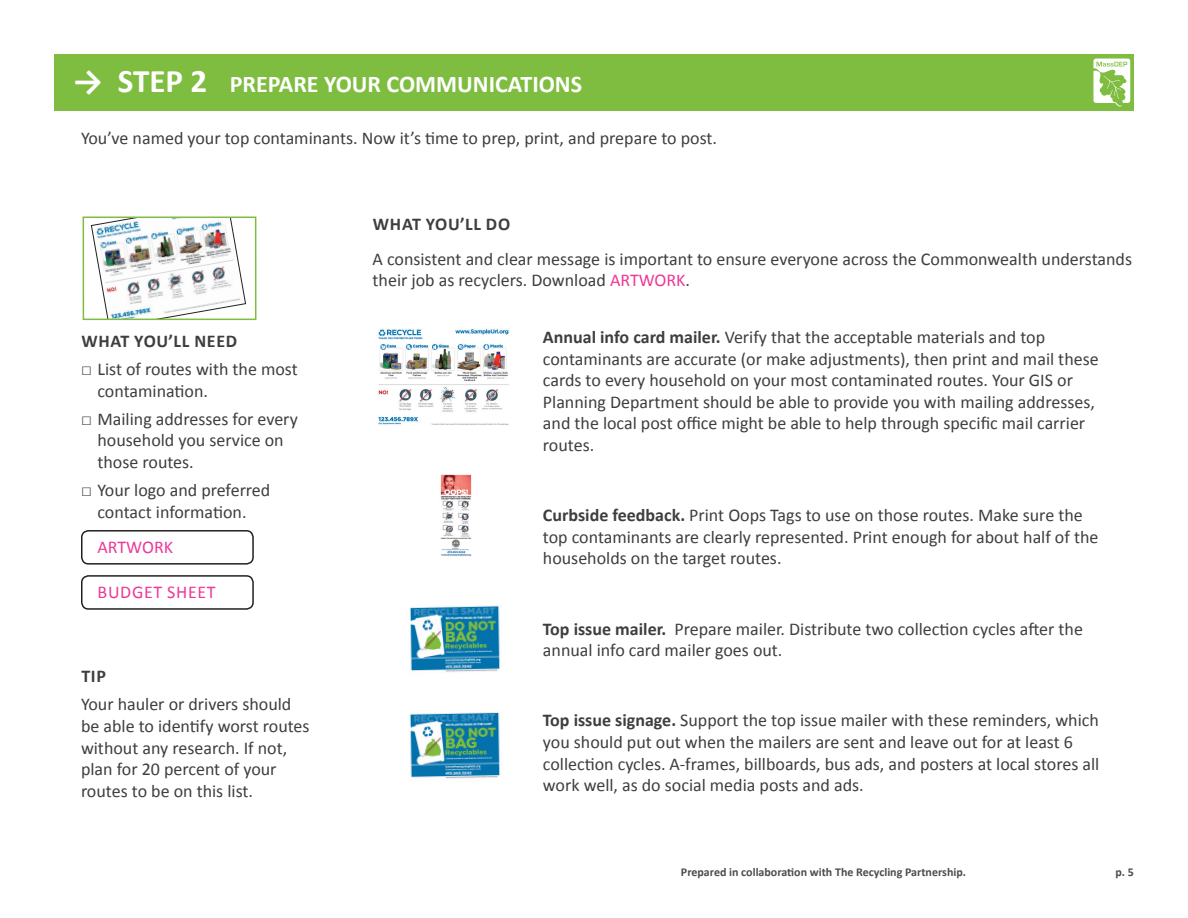
<style>
.page{position:relative;width:1188px;height:918px;background:#fff}
.page>*{position:absolute;margin:0;border:0;box-sizing:border-box;transform-origin:0 0}
.t1{font:700 24px "Calibri";color:#fff}
.t2{font:18px/21.6px "Calibri";color:#3e3e3f}
.t3{font:700 18px "Calibri";letter-spacing:.04em;color:#3e3e3f}
.t4{font:18px "Calibri";letter-spacing:.04em;color:#ed3896}
.t5{font:18px "Calibri";color:#ed3896}
.t6{font:700 12px "Calibri";color:#4b4c4d}
.s1{font-size:33px}
.s2{color:#ed3896}
.s3{font-weight:700}
</style>
<div class="page">
<div style="left:54px;top:54px;width:1080px;height:57px;background:#7fbd41"></div>
<svg style="left:1093px;top:59px;width:37px;height:48px"></svg>
<img style="left:91px;top:220px;width:155px;height:97px">
<div style="left:83px;top:217px;width:173px;height:103px;border:2px solid #7fbd41"></div>
<div style="left:81px;top:530px;width:173px;height:35px;border:2px solid #231f20;border-radius:7px"></div>
<div style="left:81px;top:575px;width:173px;height:35px;border:2px solid #231f20;border-radius:7px"></div>
<img style="left:440px;top:474px;width:32px;height:83px">
<img style="left:409px;top:605px;width:91px;height:67px">
<img style="left:409px;top:712px;width:91px;height:67px">
<img style="left:378px;top:329px;width:131px;height:96px">
<p class="t1" style="left:73px;top:69px;width:511px"><span class="s1">→ STEP 2</span> PREPARE YOUR COMMUNICATIONS</p>
<p class="t2" style="left:81px;top:127px;width:638px">You’ve named your top contaminants. Now it’s time to prep, print, and prepare to post.</p>
<p class="t3" style="left:81px;top:329px;width:157px">WHAT YOU’LL NEED</p>
<p class="t2" style="left:98px;top:358px;width:202px;text-indent:-16px">□ List of routes with the most contamination.</p>
<p class="t2" style="left:98px;top:408px;width:202px;text-indent:-16px">□ Mailing addresses for every household you service on those routes.</p>
<p class="t2" style="left:81px;top:480px;width:191px;text-align:center">□ Your logo and preferred contact information.</p>
<p class="t5" style="left:98px;top:536px;width:77px">ARTWORK</p>
<p class="t4" style="left:98px;top:580px;width:120px">BUDGET SHEET</p>
<p class="t3" style="left:81px;top:665px;width:26px">TIP</p>
<p class="t2" style="left:81px;top:694px;width:230px">Your hauler or drivers should be able to identify worst routes without any research. If not, plan for 20 percent of your routes to be on this list.</p>
<p class="t3" style="left:373px;top:212px;width:139px">WHAT YOU’LL DO</p>
<p class="t2" style="left:373px;top:248px;width:761px">A consistent and clear message is important to ensure everyone across the Commonwealth understands their job as recyclers. Download <span class="s2">ARTWORK</span>.</p>
<p class="t2" style="left:543px;top:326px;width:557px"><span class="s3">Annual info card mailer.</span> Verify that the acceptable materials and top contaminants are accurate (or make adjustments), then print and mail these cards to every household on your most contaminated routes. Your GIS or Planning Department should be able to provide you with mailing addresses, and the local post office might be able to help through specific mail carrier routes.</p>
<p class="t2" style="left:543px;top:504px;width:557px"><span class="s3">Curbside feedback.</span> Print Oops Tags to use on those routes. Make sure the top contaminants are clearly represented. Print enough for about half of the households on the target routes.</p>
<p class="t2" style="left:543px;top:618px;width:542px"><span class="s3">Top issue mailer.</span> Prepare mailer. Distribute two collection cycles after the annual info card mailer goes out.</p>
<p class="t2" style="left:543px;top:710px;width:558px"><span class="s3">Top issue signage.</span> Support the top issue mailer with these reminders, which you should put out when the mailers are sent and leave out for at least 6 collection cycles. A-frames, billboards, bus ads, and posters at local stores all work well, as do social media posts and ads.</p>
<p class="t6" style="left:681px;top:864px;width:287px">Prepared in collaboration with The Recycling Partnership.</p>
<p class="t6" style="left:1116px;top:864px;width:20px">p. 5</p>
</div>
